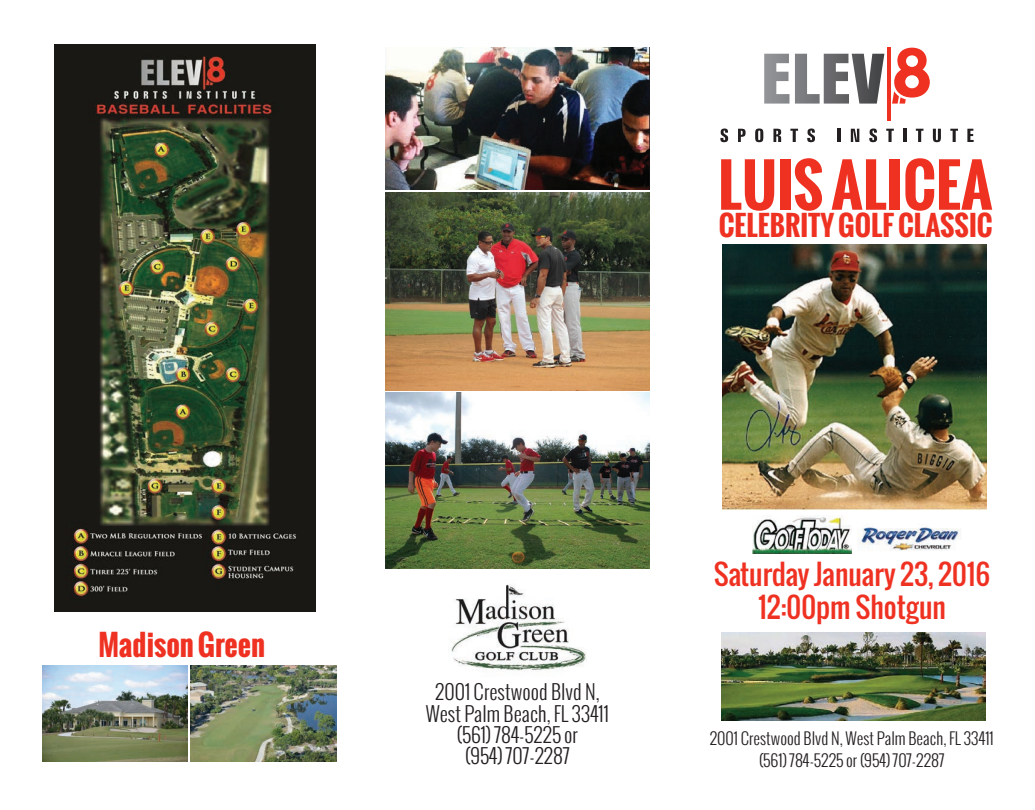
<style>
.page{position:relative;width:1035px;height:810px;background:#fff}
.page>*{position:absolute;margin:0;border:0;box-sizing:border-box;transform-origin:0 0}
.t1{font:700 57.5px "Oswald";color:#ef3122}
.t2{font:700 28.75px "Oswald";color:#ef3122}
.t3{font:27.88px/33.8px "Oswald";color:#ef3122;text-align:center}
.t4{font:700 27.5px "Oswald";color:#ef3122}
.t5{font:300 20.12px/21.2px "Oswald";color:#231f20;text-align:center}
.t6{font:300 16.25px/21.2px "Oswald";color:#231f20;text-align:center}
</style>
<div class="page">
<svg style="left:720px;top:129px;width:8px;height:13px"></svg>
<svg style="left:738px;top:129px;width:8px;height:13px"></svg>
<svg style="left:755px;top:129px;width:8px;height:13px"></svg>
<svg style="left:773px;top:129px;width:8px;height:13px"></svg>
<svg style="left:790px;top:129px;width:8px;height:13px"></svg>
<svg style="left:807px;top:129px;width:8px;height:13px"></svg>
<svg style="left:838px;top:129px;width:3px;height:13px"></svg>
<svg style="left:851px;top:129px;width:8px;height:13px"></svg>
<svg style="left:869px;top:129px;width:8px;height:13px"></svg>
<svg style="left:886px;top:129px;width:8px;height:13px"></svg>
<svg style="left:903px;top:129px;width:3px;height:13px"></svg>
<svg style="left:916px;top:129px;width:7px;height:13px"></svg>
<svg style="left:933px;top:129px;width:8px;height:13px"></svg>
<svg style="left:950px;top:129px;width:8px;height:13px"></svg>
<svg style="left:967px;top:129px;width:7px;height:13px"></svg>
<svg style="left:764px;top:54px;width:120px;height:50px"></svg>
<hr style="left:887px;top:47px;width:3px;height:74px;background:#ef3122">
<svg style="left:892px;top:48px;width:38px;height:56px"></svg>
<img style="left:721px;top:633px;width:264px;height:88px">
<img style="left:451px;top:584px;width:135px;height:88px">
<img style="left:752px;top:516px;width:100px;height:37px">
<img style="left:386px;top:192px;width:263px;height:198px">
<img style="left:386px;top:392px;width:263px;height:177px">
<img style="left:191px;top:665px;width:145px;height:97px">
<img style="left:42px;top:665px;width:146px;height:97px">
<img style="left:723px;top:244px;width:263px;height:265px">
<img style="left:54px;top:44px;width:261px;height:567px">
<img style="left:857px;top:527px;width:104px;height:24px">
<img style="left:386px;top:47px;width:263px;height:143px">
<h2 class="t2" style="left:98px;top:623px;width:168px">Madison Green</h2>
<h1 class="t1" style="left:718px;top:142px;width:276px">LUIS ALICEA</h1>
<h3 class="t4" style="left:719px;top:205px;width:275px">CELEBRITY GOLF CLASSIC</h3>
<p class="t5" style="left:426px;top:681px;width:185px">2001 Crestwood Blvd N,<br>West Palm Beach, FL 33411 (561) 784-5225 or<br>(954) 707-2287</p>
<h3 class="t3" style="left:714px;top:557px;width:278px">Saturday January 23, 2016<br>12:00pm Shotgun</h3>
<p class="t6" style="left:710px;top:728px;width:286px">2001 Crestwood Blvd N, West Palm Beach, FL 33411 (561) 784-5225 or (954) 707-2287</p>
</div>
